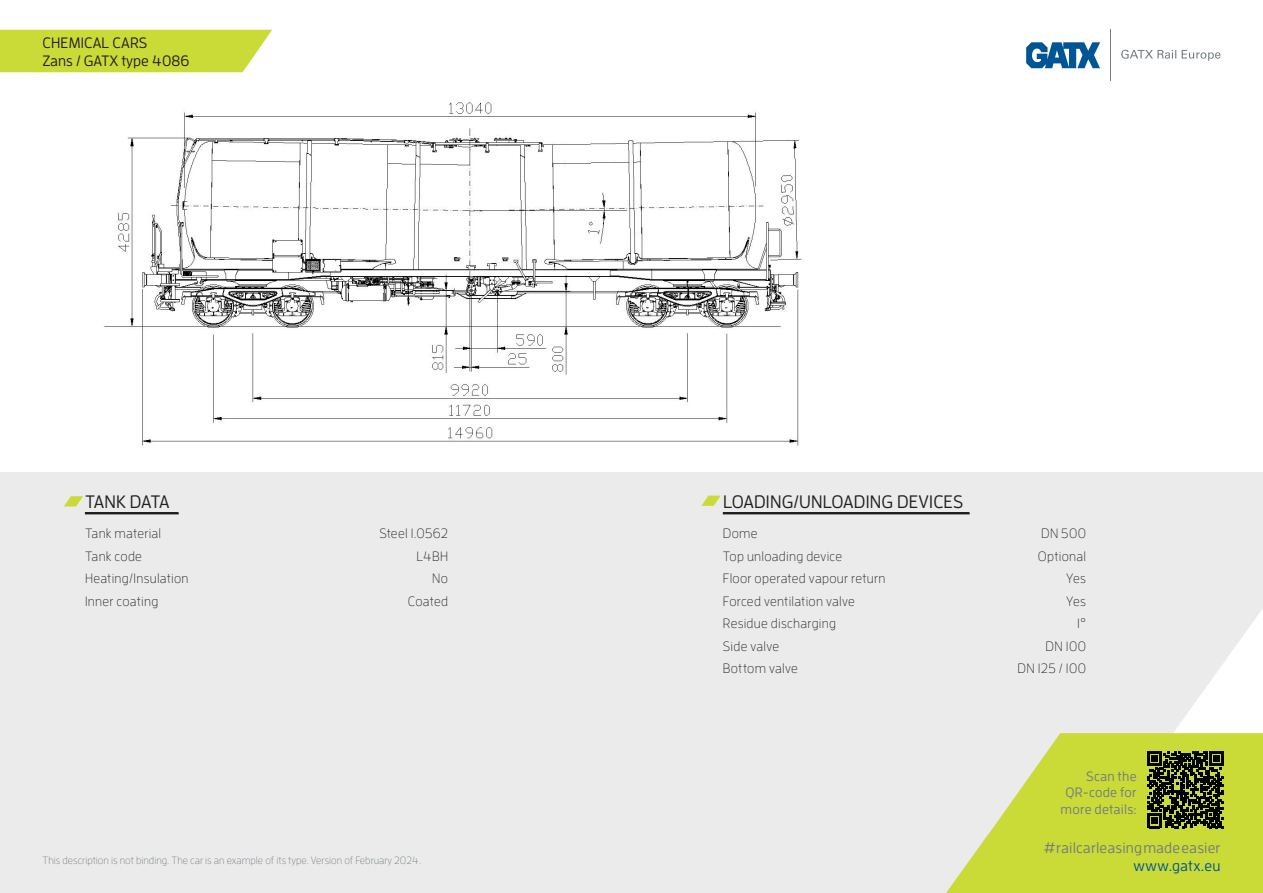
<style>
.page{position:relative;width:1263px;height:893px;background:#fff}
.page>*{position:absolute;margin:0;border:0;box-sizing:border-box;transform-origin:0 0}
.blockheader{font:500 18px "Enzo Pro";letter-spacing:.01em;color:#231f20}
.blockheader-2{font:500 18px "Enzo Pro";letter-spacing:-.045em;color:#231f20}
.blockheader-3{font:500 15px/18px "Enzo Pro";color:#231f20}
.t1{font:500 15px "Enzo Pro";letter-spacing:.01em;color:#737c80}
.body_small{font:500 15px "Enzo Pro";letter-spacing:.025em;color:#005594}
.body{font:300 13.5px "Enzo Pro";letter-spacing:.02em;color:#231f20}
.body_small-2{font:500 13.5px/16.2px "Enzo Pro";letter-spacing:.02em;color:#737c80;text-align:right}
.t2{font:300 10.5px "Enzo Pro";color:#737c80}
</style>
<div class="page">
<div style="left:0;top:472px;width:1263px;height:421px;background:#ebebec"></div>
<img style="left:104px;top:102px;width:698px;height:344px">
<svg style="left:946px;top:733px;width:317px;height:160px;background:#bfcc53"></svg>
<svg style="left:1121px;top:50px;width:99px;height:11px"></svg>
<svg style="left:1026px;top:42px;width:74px;height:26px"></svg>
<hr style="left:1110px;top:30px;width:1px;height:51px;background:#737c80">
<div style="left:0;top:30px;width:272px;height:42px;background:#cadb37"></div>
<div style="left:85px;top:512px;width:94px;height:2px;border:1px solid #231f20"></div>
<svg style="left:64px;top:496px;width:19px;height:10px"></svg>
<div style="left:723px;top:512px;width:246px;height:2px;border:1px solid #231f20"></div>
<svg style="left:701px;top:496px;width:20px;height:10px"></svg>
<p class="blockheader-3" style="left:43px;top:34px;width:148px">CHEMICAL CARS<br>Zans / GATX type 4086</p>
<p class="blockheader-2" style="left:85px;top:491px;width:86px">TANK DATA</p>
<p class="blockheader" style="left:723px;top:491px;width:242px">LOADING/UNLOADING DEVICES</p>
<p class="body" style="left:85px;top:525px;width:78px">Tank material</p>
<p class="body" style="left:379px;top:525px;width:70px">Steel 1.0562</p>
<p class="body" style="left:85px;top:548px;width:58px">Tank code</p>
<p class="body" style="left:416px;top:548px;width:33px">L4BH</p>
<p class="body" style="left:85px;top:570px;width:105px">Heating/Insulation</p>
<p class="body" style="left:432px;top:570px;width:17px">No</p>
<p class="body" style="left:85px;top:593px;width:75px">Inner coating</p>
<p class="body" style="left:408px;top:593px;width:42px">Coated</p>
<p class="t2" style="left:43px;top:854px;width:380px">This description is not binding. The car is an example of its type. Version of February 2024.</p>
<p class="body" style="left:723px;top:525px;width:36px">Dome</p>
<p class="body" style="left:1041px;top:525px;width:46px">DN 500</p>
<p class="body" style="left:723px;top:548px;width:121px">Top unloading device</p>
<p class="body" style="left:1038px;top:548px;width:50px">Optional</p>
<p class="body" style="left:723px;top:570px;width:164px">Floor operated vapour return</p>
<p class="body" style="left:1066px;top:570px;width:21px">Yes</p>
<p class="body" style="left:723px;top:593px;width:134px">Forced ventilation valve</p>
<p class="body" style="left:1066px;top:593px;width:21px">Yes</p>
<p class="body" style="left:723px;top:615px;width:115px">Residue discharging</p>
<p class="body" style="left:1077px;top:615px;width:10px">1°</p>
<p class="body" style="left:723px;top:638px;width:58px">Side valve</p>
<p class="body" style="left:1045px;top:638px;width:42px">DN 100</p>
<p class="body" style="left:723px;top:660px;width:77px">Bottom valve</p>
<p class="body" style="left:1017px;top:660px;width:70px">DN 125 / 100</p>
<p class="body_small-2" style="left:1061px;top:768px;width:78px">Scan the<br>QR-code for more details:</p>
<p class="t1" style="left:1043px;top:838px;width:178px">#railcarleasingmadeeasier</p>
<p class="body_small" style="left:1133px;top:856px;width:88px">www.gatx.eu</p>
</div>
